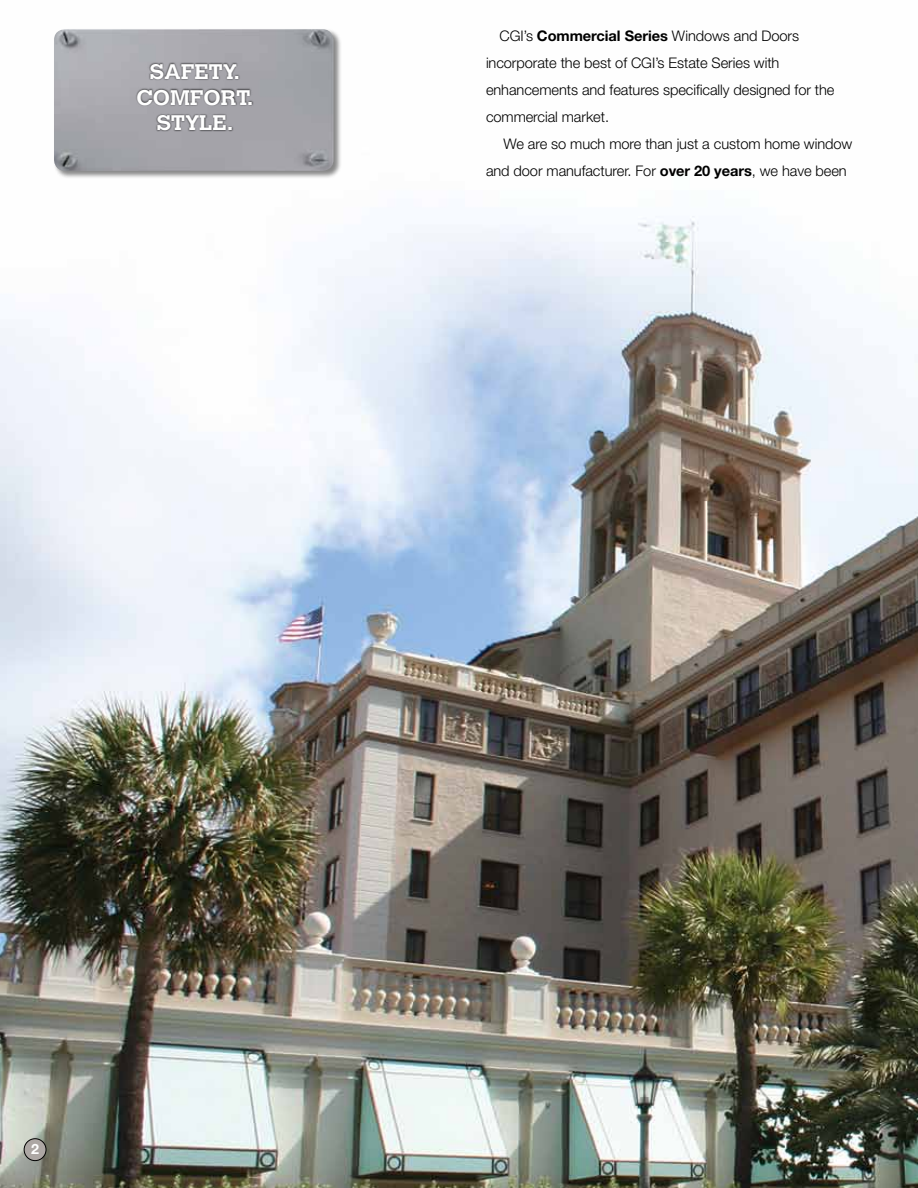
<style>
.page{position:relative;width:918px;height:1188px;background:#fff}
.page>*{position:absolute;margin:0;border:0;box-sizing:border-box;transform-origin:0 0}
.t1{font:700 21px/25.2px "Calvert";letter-spacing:-.01em;color:#fff;text-align:center;scale:1.1 1}
.t2{font:300 14.7px/27px "Helvetica Neue";letter-spacing:-.005em;color:#000}
.t3{font:700 14.25px "Helvetica Neue";color:#fff}
.s1{font-weight:700}
</style>
<div class="page">
<img style="left:0;top:216px;width:918px;height:972px">
<div style="left:53px;top:28px;width:289px;height:152px;background:#000;opacity:.47"></div>
<img style="left:54px;top:29px;width:279px;height:142px">
<div style="left:136px;top:62px;width:118px;height:70px;background:#000;opacity:.75"></div>
<div style="left:24px;top:1139px;width:22px;height:22px;background:#ada7a4;border-radius:50%"></div>
<div style="left:24px;top:1138px;width:22px;height:23px;border:1px solid #000;border-radius:50%"></div>
<h1 class="t1" style="left:137px;top:59px;width:108px">SAFETY.<br>COMFORT.<br>STYLE.</h1>
<p class="t2" style="left:486px;top:22px;width:350px;text-indent:13px">CGI’s <span class="s1">Commercial Series</span> Windows and Doors incorporate the best of CGI’s Estate Series with enhancements and features specifically designed for the commercial market.</p>
<p class="t2" style="left:486px;top:130px;width:368px;text-indent:17px">We are so much more than just a custom home window and door manufacturer. For <span class="s1">over 20 years</span>, we have been</p>
<p class="t3" style="left:31px;top:1140px;width:9px">2</p>
</div>
